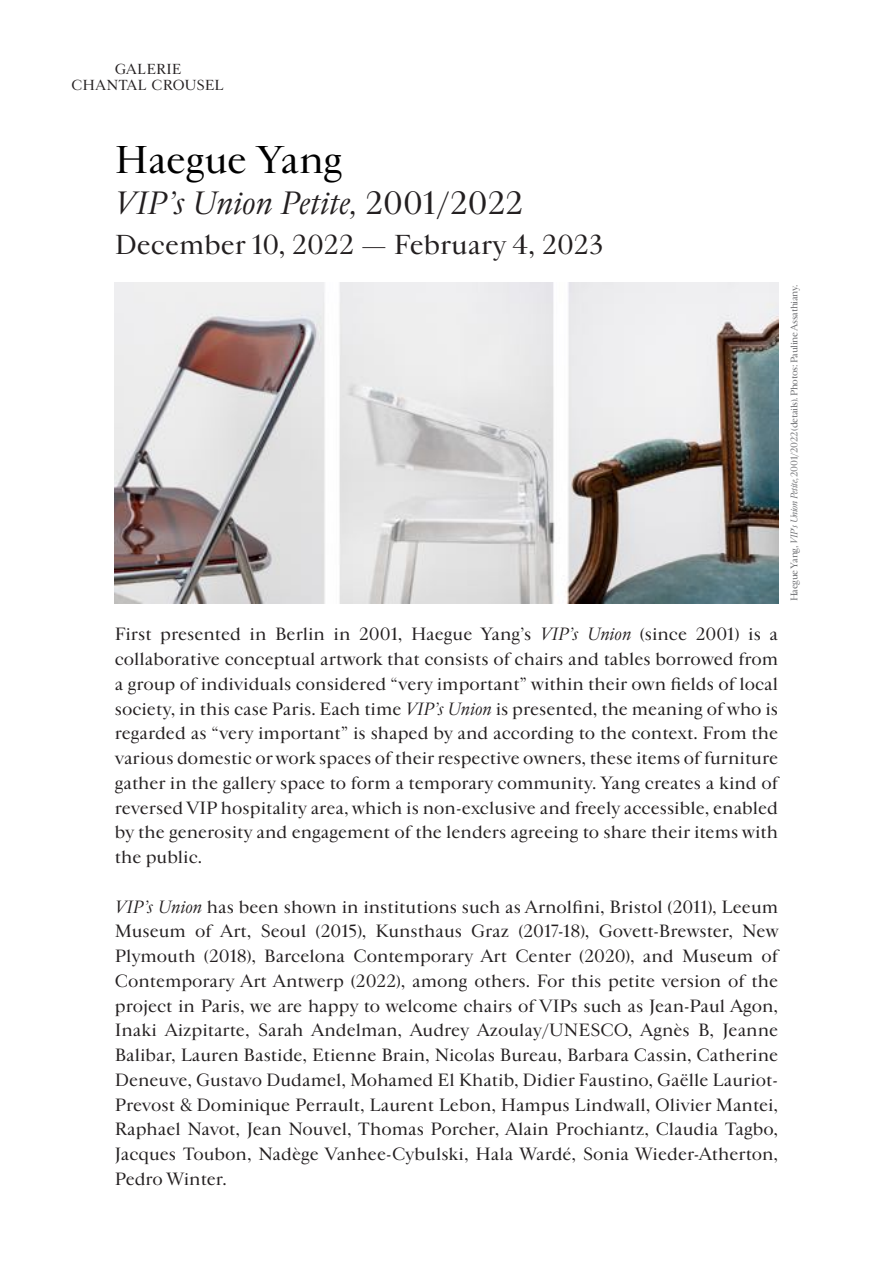
<style>
.page{position:relative;width:893px;height:1263px;background:#fff}
.page>*{position:absolute;margin:0;border:0;box-sizing:border-box;transform-origin:0 0}
.t1{font:36px "Cardinal Crousel";letter-spacing:-.01em;color:#000}
.t2{font:italic 30px "Cardinal Crousel";color:#231f20}
.t3{font:25.5px "Cardinal Crousel";color:#231f20}
.t4{font:16.5px/24.8px "Cardinal Crousel";color:#231f20;text-align:justify}
.t5{font:13.5px "Cardinal Crousel";color:#231f20}
.t6{font:9px "Cardinal Crousel";letter-spacing:-.04em;color:#6c6d70}
.s1{font-style:normal}
.s2{font-style:italic}
</style>
<div class="page">
<img style="left:115px;top:283px;width:663px;height:321px">
<p class="t5" style="left:72px;top:61px;width:153px">¬π</p>
<h1 class="t1" style="left:115px;top:140px;width:229px">Haegue Yang</h1>
<h2 class="t2" style="left:115px;top:186px;width:410px">VIP’s Union Petite, <span class="s1">2001/2022</span></h2>
<h3 class="t3" style="left:115px;top:231px;width:490px">December 10, 2022 — February 4, 2023</h3>
<p class="t4" style="left:115px;top:622px;width:665px">First presented in Berlin in 2001, Haegue Yang’s <span class="s2">VIP’s Union</span> (since 2001) is a collaborative conceptual artwork that consists of chairs and tables borrowed from a group of individuals considered “very important” within their own fields of local society, in this case Paris. Each time <span class="s2">VIP’s Union</span> is presented, the meaning of who is regarded as “very important” is shaped by and according to the context. From the various domestic or work spaces of their respective owners, these items of furniture gather in the gallery space to form a temporary community. Yang creates a kind of reversed VIP hospitality area, which is non-exclusive and freely accessible, enabled by the generosity and engagement of the lenders agreeing to share their items with the public.</p>
<p class="t4" style="left:115px;top:894px;width:665px"><span class="s2">VIP’s Union</span> has been shown in institutions such as Arnolfini, Bristol (2011), Leeum Museum of Art, Seoul (2015), Kunsthaus Graz (2017-18), Govett-Brewster, New Plymouth (2018), Barcelona Contemporary Art Center (2020), and Museum of Contemporary Art Antwerp (2022), among others. For this petite version of the project in Paris, we are happy to welcome chairs of VIPs such as Jean-Paul Agon, Inaki Aizpitarte, Sarah Andelman, Audrey Azoulay/UNESCO, Agnès B, Jeanne Balibar, Lauren Bastide, Etienne Brain, Nicolas Bureau, Barbara Cassin, Catherine Deneuve, Gustavo Dudamel, Mohamed El Khatib, Didier Faustino, Gaëlle Lauriot-Prevost &amp; Dominique Perrault, Laurent Lebon, Hampus Lindwall, Olivier Mantei, Raphael Navot, Jean Nouvel, Thomas Porcher, Alain Prochiantz, Claudia Tagbo, Jacques Toubon, Nadège Vanhee-Cybulski, Hala Wardé, Sonia Wieder-Atherton, Pedro Winter.</p>
<p class="t6" style="left:789px;top:601px;width:318px;rotate:-90deg">Haegue Yang, <span class="s2">VIP's Union Petite,</span> 2001/2022 (details). Photos: Pauline Assathiany.</p>
</div>
